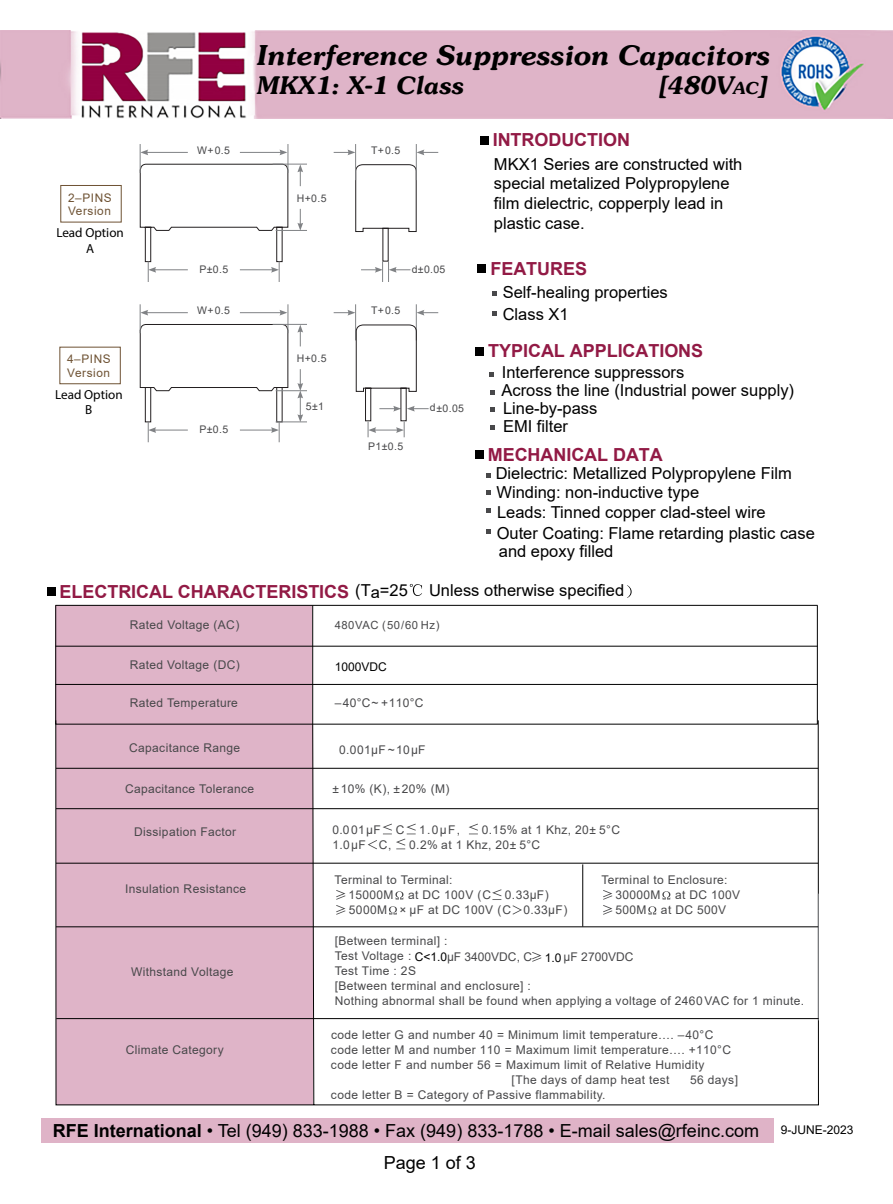
<style>
.page{position:relative;width:893px;height:1204px;background:#fff}
.page>*{position:absolute;margin:0;border:0;box-sizing:border-box;transform-origin:0 0}
.t1{font:italic 300 27px "Souvenir";color:#000}
.t2{font:italic 300 24px "Souvenir";color:#000}
.t3{font:700 18px "Arial";letter-spacing:-.005em;color:#921a45}
.t4{font:18px "Arial";color:#000}
.t5{font:16.5px/19.8px "Arial";color:#000}
.t6{font:13.05px/15.8px "Myriad Pro";color:#000;text-align:center}
.t7{font:12px/15px "Arial";letter-spacing:.03em;color:#48484a}
.t8{font:12px "Arial";color:#000}
.t9{font:11.85px/13px "Arial";letter-spacing:.05em;color:#6e5233}
.t10{font:11.25px "Arial";letter-spacing:.03em;color:#48484a}
.t11{font:10.5px "Arial";color:#48484a}
.s1{font-size:16.5px}
.s2{font-weight:400;font-size:16.5px;color:#000}
.s3{color:#000}
.s4{font-weight:700}
</style>
<div class="page">
<div style="left:61px;top:185px;width:60px;height:37px;border:1px solid #6e5233"></div>
<div style="left:60px;top:347px;width:61px;height:37px;border:1px solid #6e5233"></div>
<svg style="left:486px;top:473px;width:4px;height:4px"></svg>
<svg style="left:492px;top:291px;width:4px;height:4px"></svg>
<svg style="left:486px;top:491px;width:4px;height:4px"></svg>
<svg style="left:486px;top:508px;width:4px;height:4px"></svg>
<svg style="left:492px;top:311px;width:4px;height:4px"></svg>
<svg style="left:486px;top:529px;width:4px;height:4px"></svg>
<svg style="left:490px;top:372px;width:4px;height:4px"></svg>
<svg style="left:490px;top:390px;width:5px;height:4px"></svg>
<svg style="left:490px;top:407px;width:4px;height:4px"></svg>
<svg style="left:490px;top:425px;width:4px;height:4px"></svg>
<img style="left:0;top:30px;width:893px;height:89px">
<div style="left:478px;top:264px;width:8px;height:8px;background:#000"></div>
<div style="left:475px;top:347px;width:9px;height:8px;background:#000"></div>
<div style="left:475px;top:450px;width:8px;height:8px;background:#000"></div>
<div style="left:41px;top:1117px;width:732px;height:25px;background:#dfb3c7"></div>
<div style="left:480px;top:136px;width:8px;height:8px;background:#000"></div>
<hr style="left:355px;top:144px;width:1px;height:36px;background:#808285">
<hr style="left:355px;top:304px;width:1px;height:36px;background:#808285">
<hr style="left:416px;top:144px;width:1px;height:36px;background:#808285">
<hr style="left:416px;top:304px;width:1px;height:36px;background:#808285">
<svg style="left:334px;top:149px;width:21px;height:6px"></svg>
<svg style="left:334px;top:310px;width:21px;height:5px"></svg>
<svg style="left:297px;top:165px;width:6px;height:21px"></svg>
<svg style="left:297px;top:325px;width:6px;height:21px"></svg>
<svg style="left:297px;top:209px;width:6px;height:21px"></svg>
<svg style="left:297px;top:369px;width:6px;height:52px"></svg>
<svg style="left:416px;top:149px;width:22px;height:6px"></svg>
<svg style="left:416px;top:310px;width:22px;height:5px"></svg>
<svg style="left:355px;top:164px;width:62px;height:118px"></svg>
<svg style="left:139px;top:144px;width:150px;height:138px"></svg>
<svg style="left:139px;top:304px;width:150px;height:138px"></svg>
<hr style="left:273px;top:164px;width:34px;height:1px;background:#808285">
<hr style="left:273px;top:324px;width:34px;height:1px;background:#808285">
<hr style="left:276px;top:230px;width:31px;height:1px;background:#808285">
<hr style="left:276px;top:390px;width:31px;height:1px;background:#808285">
<hr style="left:276px;top:421px;width:31px;height:1px;background:#808285">
<svg style="left:355px;top:324px;width:74px;height:113px"></svg>
<div style="left:47px;top:587px;width:8px;height:8px;background:#000"></div>
<svg style="left:410px;top:584px;width:12px;height:12px"></svg>
<svg style="left:627px;top:585px;width:5px;height:13px"></svg>
<div style="left:55px;top:605px;width:257px;height:118px;background:#dfb4c8"></div>
<hr style="left:55px;top:605px;width:763px;height:1px;background:#000">
<hr style="left:55px;top:645px;width:763px;height:1px;background:#000">
<hr style="left:55px;top:684px;width:763px;height:1px;background:#000">
<hr style="left:312px;top:605px;width:1px;height:118px;background:#000">
<svg style="left:55px;top:719px;width:764px;height:386px"></svg>
<hr style="left:818px;top:893px;width:1px;height:127px;background:#808285">
<hr style="left:56px;top:1018px;width:763px;height:1px;background:#000">
<hr style="left:56px;top:767px;width:762px;height:1px;background:#000">
<hr style="left:56px;top:808px;width:762px;height:1px;background:#000">
<hr style="left:56px;top:862px;width:762px;height:1px;background:#000">
<hr style="left:56px;top:926px;width:762px;height:1px;background:#000">
<svg style="left:469px;top:823px;width:9px;height:11px"></svg>
<svg style="left:368px;top:840px;width:9px;height:9px"></svg>
<svg style="left:383px;top:823px;width:33px;height:26px"></svg>
<svg style="left:395px;top:891px;width:8px;height:8px"></svg>
<svg style="left:492px;top:889px;width:9px;height:10px"></svg>
<svg style="left:336px;top:889px;width:9px;height:25px"></svg>
<svg style="left:389px;top:906px;width:8px;height:8px"></svg>
<svg style="left:513px;top:905px;width:9px;height:9px"></svg>
<svg style="left:662px;top:891px;width:8px;height:8px"></svg>
<svg style="left:603px;top:889px;width:9px;height:25px"></svg>
<svg style="left:648px;top:906px;width:8px;height:8px"></svg>
<hr style="left:582px;top:864px;width:1px;height:62px;background:#000">
<svg style="left:532px;top:951px;width:9px;height:10px"></svg>
<p class="t9" style="left:68px;top:191px;width:45px">2–PINS<br>Version</p>
<p class="t6" style="left:56px;top:224px;width:69px">Lead Option<br>A</p>
<p class="t9" style="left:67px;top:352px;width:45px">4–PINS<br>Version</p>
<p class="t6" style="left:55px;top:386px;width:69px">Lead Option<br>B</p>
<h1 class="t1" style="left:255px;top:38px;width:515px">Interference Suppression Capacitors</h1>
<h2 class="t2" style="left:255px;top:70px;width:209px">MKX1: X-1 Class</h2>
<h2 class="t2" style="left:658px;top:70px;width:109px">[480V<span class="s1">AC</span>]</h2>
<p class="t11" style="left:197px;top:143px;width:34px">W+0.5</p>
<p class="t11" style="left:371px;top:143px;width:31px">T+0.5</p>
<h3 class="t3" style="left:493px;top:127px;width:139px">INTRODUCTION</h3>
<p class="t11" style="left:297px;top:191px;width:31px">H+0.5</p>
<h3 class="t5" style="left:494px;top:154px;width:250px">MKX1 Series are constructed with special metalized Polypropylene film dielectric, copperply lead in plastic case.</h3>
<p class="t11" style="left:199px;top:261px;width:30px">P±0.5</p>
<p class="t11" style="left:412px;top:262px;width:35px">d±0.05</p>
<h3 class="t3" style="left:490px;top:255px;width:98px">FEATURES</h3>
<p class="t11" style="left:197px;top:303px;width:34px">W+0.5</p>
<p class="t11" style="left:371px;top:303px;width:31px">T+0.5</p>
<h3 class="t5" style="left:503px;top:280px;width:167px;line-height:22.4px">Self-healing properties<br>Class X1</h3>
<p class="t11" style="left:297px;top:351px;width:31px">H+0.5</p>
<h3 class="t3" style="left:488px;top:338px;width:216px">TYPICAL APPLICATIONS</h3>
<p class="t11" style="left:199px;top:422px;width:30px">P±0.5</p>
<p class="t11" style="left:306px;top:399px;width:20px">5±1</p>
<p class="t11" style="left:430px;top:400px;width:36px">d±0.05</p>
<h3 class="t5" style="left:502px;top:363px;width:294px;line-height:18px">Interference suppressors<br>Across the line (Industrial power supply)<br>Line-by-pass<br>EMI filter</h3>
<p class="t11" style="left:368px;top:439px;width:36px">P1±0.5</p>
<h3 class="t3" style="left:488px;top:441px;width:177px">MECHANICAL DATA</h3>
<h3 class="t5" style="left:496px;top:463px;width:298px">Dielectric: Metallized Polypropylene Film<br>Winding: non-inductive type<br>Leads: Tinned copper clad-steel wire</h3>
<h3 class="t5" style="left:497px;top:524px;width:320px;line-height:17.5px">Outer Coating: Flame retarding plastic case and epoxy filled</h3>
<h3 class="t3" style="left:60px;top:578px;width:350px">ELECTRICAL CHARACTERISTICS <span class="s2">(Ta=25</span></h3>
<h3 class="t5" style="left:429px;top:580px;width:197px">Unless otherwise specified</h3>
<p class="t10" style="left:335px;top:617px;width:106px">480VAC (50/60 Hz)</p>
<p class="t7" style="left:130px;top:617px;width:111px">Rated Voltage (AC)</p>
<p class="t7" style="left:130px;top:657px;width:112px">Rated Voltage (DC)</p>
<p class="t7" style="left:130px;top:695px;width:110px">Rated Temperature</p>
<p class="t8" style="left:335px;top:658px;width:54px">1000VDC</p>
<p class="t7" style="left:335px;top:695px;width:90px">–40°C~ +110°C</p>
<p class="t7" style="left:129px;top:740px;width:113px">Capacitance Range</p>
<p class="t7" style="left:125px;top:780px;width:131px">Capacitance Tolerance</p>
<p class="t7" style="left:134px;top:824px;width:104px">Dissipation Factor</p>
<p class="t7" style="left:339px;top:742px;width:88px">0.001µF ~10µF</p>
<p class="t7" style="left:332px;top:780px;width:118px">± 10% (K), ± 20% (M)</p>
<p class="t7" style="left:332px;top:822px;width:50px">0.001µF</p>
<p class="t7" style="left:396px;top:822px;width:66px">C 1.0µF,</p>
<p class="t7" style="left:482px;top:822px;width:140px">0.15% at 1 Khz, 20± 5°C</p>
<p class="t7" style="left:332px;top:837px;width:61px">1.0µF C,</p>
<p class="t7" style="left:409px;top:836px;width:133px">0.2% at 1 Khz, 20± 5°C</p>
<p class="t7" style="left:125px;top:881px;width:123px">Insulation Resistance</p>
<p class="t7" style="left:348px;top:872px;width:221px;text-indent:-14px">Terminal to Terminal:<br>15000M at DC 100V (C 0.33µF)<br>5000M × µF at DC 100V (C 0.33µF)</p>
<p class="t7" style="left:615px;top:872px;width:126px;text-indent:-14px">Terminal to Enclosure:<br>30000M at DC 100V<br>500M at DC 500V</p>
<p class="t7" style="left:131px;top:963px;width:104px">Withstand Voltage</p>
<p class="t7" style="left:126px;top:1042px;width:100px">Climate Category</p>
<p class="t7" style="left:335px;top:933px;width:300px;line-height:15.8px">[Between terminal] :<br>Test Voltage : <span class="s3">C&lt;1.0</span>µF 3400VDC, C <span class="s3">1.0</span> µF 2700VDC</p>
<p class="t7" style="left:335px;top:963px;width:471px">Test Time : 2S<br>[Between terminal and enclosure] :<br>Nothing abnormal shall be found when applying a voltage of 2460VAC for 1 minute.</p>
<p class="t7" style="left:331px;top:1027px;width:384px">code letter G and number 40 = Minimum limit temperature…. –40°C</p>
<p class="t7" style="left:331px;top:1042px;width:402px">code letter M and number 110 = Maximum limit temperature…. +110°C</p>
<p class="t7" style="left:331px;top:1057px;width:375px">code letter F and number 56 = Maximum limit of Relative Humidity</p>
<p class="t7" style="left:512px;top:1072px;width:159px">[The days of damp heat test</p>
<p class="t7" style="left:690px;top:1072px;width:49px">56 days]</p>
<p class="t7" style="left:331px;top:1087px;width:276px">code letter B = Category of Passive flammability.</p>
<h3 class="t4" style="left:53px;top:1118px;width:708px"><span class="s4">RFE International</span> • Tel (949) 833-1988 • Fax (949) 833-1788 • E-mail sales@rfeinc.com</h3>
<h3 class="t4" style="left:384px;top:1150px;width:94px">Page 1 of 3</h3>
<p class="t8" style="left:781px;top:1121px;width:74px">9-JUNE-2023</p>
</div>
